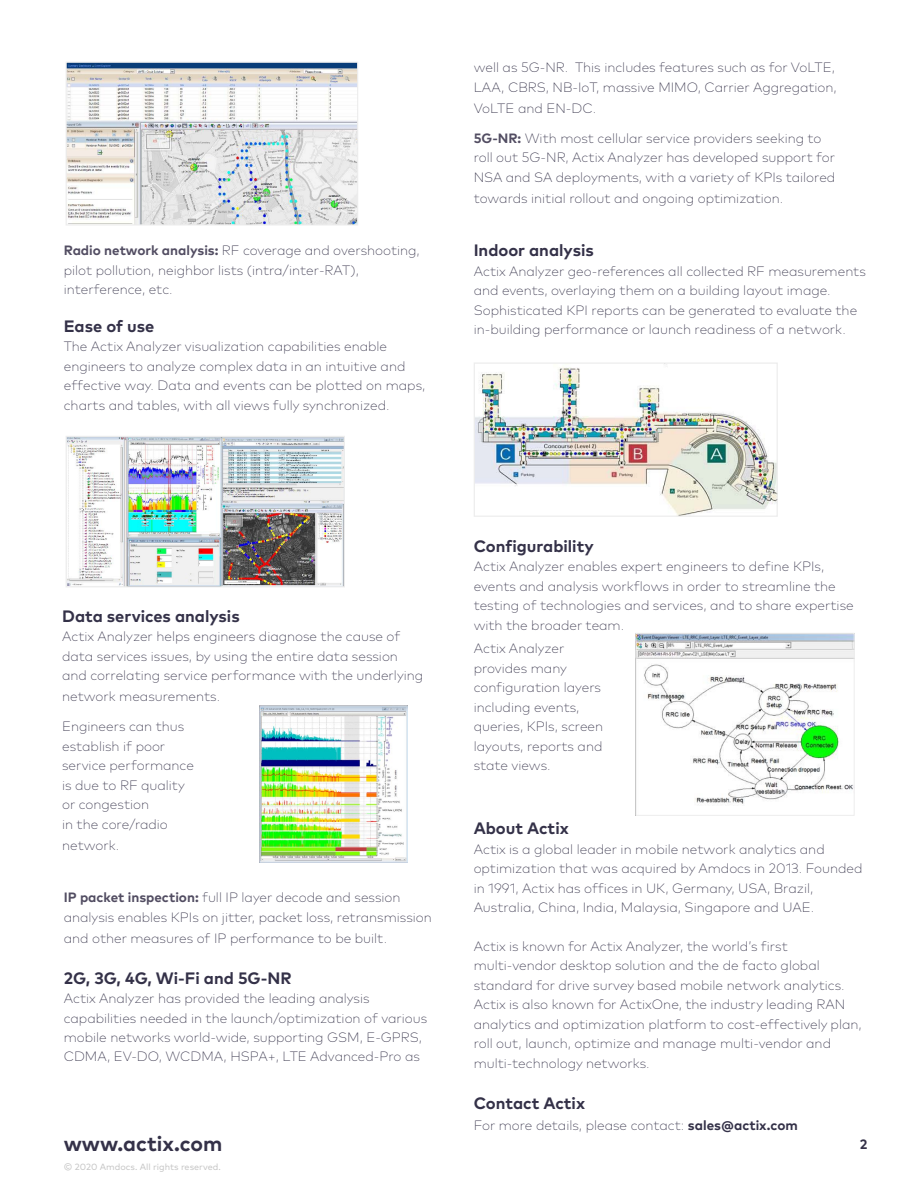
<style>
.page{position:relative;width:918px;height:1188px;background:#fff}
.page>*{position:absolute;margin:0;border:0;box-sizing:border-box;transform-origin:0 0}
.t1{font:700 21px "Mark Pro";color:#343148}
.t2{font:700 16.5px "Mark Pro";color:#343148}
.t3{font:200 13.5px/19.5px "Mark Pro";color:#343148}
.t4{font:700 13.5px "Mark Pro";color:#343148}
.t5{font:9px "Mark Pro";color:#c6c6c6}
.s1{font-weight:700;color:#524d62}
.s2{font-weight:700}
</style>
<div class="page">
<img style="left:68px;top:64px;width:288px;height:160px">
<div style="left:66px;top:62px;width:292px;height:164px;border:1px solid #ededed"></div>
<img style="left:68px;top:438px;width:275px;height:147px">
<div style="left:66px;top:436px;width:279px;height:151px;border:1px solid #ededed"></div>
<img style="left:260px;top:706px;width:148px;height:156px">
<img style="left:476px;top:364px;width:300px;height:151px">
<div style="left:474px;top:362px;width:304px;height:155px;border:1px solid #ededed"></div>
<img style="left:637px;top:635px;width:216px;height:169px">
<div style="left:635px;top:633px;width:220px;height:183px;border:1px solid #ededed"></div>
<p class="t3" style="left:64px;top:240px;width:358px"><span class="s1">Radio network analysis:</span> RF coverage and overshooting, pilot pollution, neighbor lists (intra/inter-RAT), interference, etc.</p>
<p class="t2" style="left:64px;top:313px;width:92px">Ease of use</p>
<p class="t3" style="left:64px;top:336px;width:363px">The Actix Analyzer visualization capabilities enable engineers to analyze complex data in an intuitive and effective way. Data and events can be plotted on maps, charts and tables, with all views fully synchronized.</p>
<p class="t3" style="left:474px;top:57px;width:365px">well as 5G-NR. This includes features such as for VoLTE,<br>LAA, CBRS, NB-IoT, massive MIMO, Carrier Aggregation,</p>
<p class="t3" style="left:474px;top:97px;width:124px">VoLTE and EN-DC.</p>
<p class="t3" style="left:474px;top:127px;width:363px"><span class="s1">5G-NR:</span> With most cellular service providers seeking to roll out 5G-NR, Actix Analyzer has developed support for<br>NSA and SA deployments, with a variety of KPIs tailored</p>
<p class="t3" style="left:474px;top:187px;width:311px">towards initial rollout and ongoing optimization.</p>
<p class="t2" style="left:474px;top:238px;width:122px">Indoor analysis</p>
<p class="t3" style="left:474px;top:260px;width:394px">Actix Analyzer geo-references all collected RF measurements and events, overlaying them on a building layout image.<br>Sophisticated KPI reports can be generated to evaluate the in-building performance or launch readiness of a network.</p>
<p class="t2" style="left:62px;top:603px;width:179px">Data services analysis</p>
<p class="t3" style="left:62px;top:626px;width:363px">Actix Analyzer helps engineers diagnose the cause of data services issues, by using the entire data session and correlating service performance with the underlying</p>
<p class="t3" style="left:62px;top:686px;width:160px">network measurements.</p>
<p class="t3" style="left:62px;top:716px;width:133px">Engineers can thus establish if poor service performance is due to RF quality or congestion<br>in the core/radio</p>
<p class="t3" style="left:62px;top:834px;width:59px">network.</p>
<p class="t3" style="left:64px;top:887px;width:370px"><span class="s1">IP packet inspection:</span> full IP layer decode and session analysis enables KPIs on jitter, packet loss, retransmission</p>
<p class="t3" style="left:64px;top:927px;width:325px">and other measures of IP performance to be built.</p>
<p class="t2" style="left:64px;top:965px;width:229px">2G, 3G, 4G, Wi-Fi and 5G-NR</p>
<p class="t3" style="left:64px;top:987px;width:365px">Actix Analyzer has provided the leading analysis capabilities needed in the launch/optimization of various mobile networks world-wide, supporting GSM, E-GPRS, CDMA, EV-DO, WCDMA, HSPA+, LTE Advanced-Pro as</p>
<p class="t2" style="left:474px;top:534px;width:122px">Configurability</p>
<p class="t3" style="left:474px;top:556px;width:382px">Actix Analyzer enables expert engineers to define KPIs, events and analysis workflows in order to streamline the testing of technologies and services, and to share expertise with the broader team.</p>
<p class="t3" style="left:474px;top:638px;width:131px">Actix Analyzer provides many configuration layers including events, queries, KPIs, screen layouts, reports and state views.</p>
<p class="t2" style="left:474px;top:816px;width:97px">About Actix</p>
<p class="t3" style="left:474px;top:838px;width:390px">Actix is a global leader in mobile network analytics and optimization that was acquired by Amdocs in 2013. Founded in 1991, Actix has offices in UK, Germany, USA, Brazil, Australia, China, India, Malaysia, Singapore and UAE.</p>
<p class="t3" style="left:474px;top:935px;width:390px">Actix is known for Actix Analyzer, the world’s first multi-vendor desktop solution and the de facto global standard for drive survey based mobile network analytics.<br>Actix is also known for ActixOne, the industry leading RAN analytics and optimization platform to cost-effectively plan, roll out, launch, optimize and manage multi-vendor and multi-technology networks.</p>
<p class="t2" style="left:474px;top:1090px;width:113px">Contact Actix</p>
<p class="t3" style="left:474px;top:1114px;width:326px">For more details, please contact: <span class="s2">sales@actix.com</span></p>
<h1 class="t1" style="left:64px;top:1128px;width:160px">www.actix.com</h1>
<p class="t4" style="left:860px;top:1134px;width:9px">2</p>
<p class="t5" style="left:64px;top:1160px;width:158px">© 2020 Amdocs. All rights reserved.</p>
</div>
